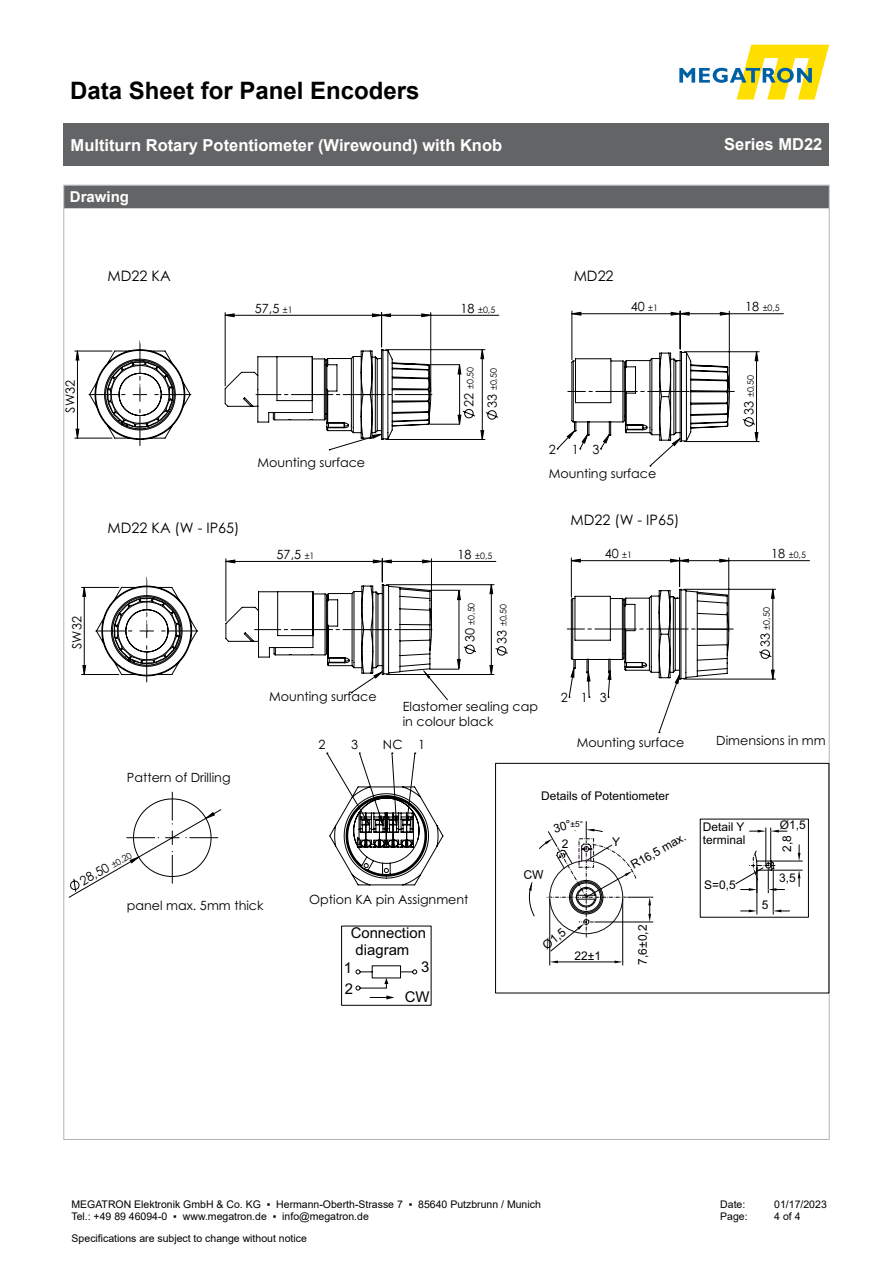
<style>
.page{position:relative;width:893px;height:1263px;background:#fff}
.page>*{position:absolute;margin:0;border:0;box-sizing:border-box;transform-origin:0 0}
.t1{font:700 24px "Arial";color:#000}
.t2{font:700 16.5px "Arial";color:#fff}
.t3{font:700 15px "Arial";color:#fff}
.t4{font:14.85px/17.1px "Arial";color:#000}
.t5{font:14.4px "Century Gothic";color:#000}
.t6{font:12.75px/15.3px "Century Gothic";color:#000}
.t7{font:12px/13.6px "Arial";color:#000}
.t8{font:10.5px/12.6px "Arial";color:#000}
.t9{font:8.85px "Century Gothic";color:#000}
.t10{font:8.4px "Arial";color:#000}
.s1{font-size:8.85px}
.s2{font-size:12.75px}
</style>
<div class="page">
<svg style="left:679px;top:45px;width:150px;height:55px"></svg>
<div style="left:64px;top:123px;width:765px;height:43px;background:#636466"></div>
<div style="left:66px;top:187px;width:761px;height:21px;background:#636466"></div>
<svg style="left:74px;top:310px;width:710px;height:157px"></svg>
<svg style="left:572px;top:312px;width:9px;height:3px"></svg>
<svg style="left:422px;top:314px;width:9px;height:3px"></svg>
<svg style="left:225px;top:314px;width:9px;height:3px"></svg>
<svg style="left:373px;top:314px;width:18px;height:3px"></svg>
<svg style="left:76px;top:351px;width:3px;height:87px"></svg>
<svg style="left:755px;top:433px;width:3px;height:8px"></svg>
<svg style="left:755px;top:352px;width:3px;height:9px"></svg>
<svg style="left:720px;top:312px;width:9px;height:3px"></svg>
<svg style="left:671px;top:312px;width:18px;height:3px"></svg>
<svg style="left:89px;top:341px;width:102px;height:105px"></svg>
<svg style="left:567px;top:351px;width:167px;height:95px"></svg>
<svg style="left:68px;top:557px;width:742px;height:341px"></svg>
<svg style="left:127px;top:792px;width:91px;height:91px"></svg>
<svg style="left:226px;top:560px;width:205px;height:3px"></svg>
<svg style="left:759px;top:589px;width:15px;height:90px"></svg>
<svg style="left:571px;top:559px;width:158px;height:3px"></svg>
<hr style="left:82px;top:674px;width:37px;height:1px;background:#000">
<hr style="left:82px;top:587px;width:37px;height:1px;background:#000">
<svg style="left:82px;top:587px;width:4px;height:87px"></svg>
<svg style="left:96px;top:577px;width:102px;height:105px"></svg>
<svg style="left:326px;top:752px;width:118px;height:134px"></svg>
<svg style="left:355px;top:965px;width:62px;height:34px"></svg>
<svg style="left:495px;top:763px;width:334px;height:230px"></svg>
<svg style="left:224px;top:349px;width:275px;height:91px"></svg>
<svg style="left:225px;top:584px;width:508px;height:116px"></svg>
<svg style="left:524px;top:820px;width:129px;height:132px"></svg>
<h1 class="t1" style="left:70px;top:73px;width:351px">Data Sheet for Panel Encoders</h1>
<p class="t2" style="left:71px;top:133px;width:433px">Multiturn Rotary Potentiometer (Wirewound) with Knob</p>
<p class="t2" style="left:724px;top:133px;width:100px">Series MD22</p>
<p class="t3" style="left:70px;top:186px;width:61px">Drawing</p>
<p class="t5" style="left:108px;top:266px;width:65px">MD22 KA</p>
<p class="t5" style="left:574px;top:266px;width:41px">MD22</p>
<p class="t6" style="left:255px;top:300px;width:39px">57,5 <span class="s1">±1</span></p>
<p class="t9" style="left:461px;top:303px;width:36px"><span class="s2">18</span> ±0,5</p>
<p class="t9" style="left:648px;top:302px;width:11px">±1</p>
<p class="t9" style="left:745px;top:302px;width:36px"><span class="s2">18</span> ±0,5</p>
<p class="t6" style="left:631px;top:298px;width:16px">40</p>
<p class="t9" style="left:464px;top:389px;width:24px;rotate:-90deg">±0,50</p>
<p class="t6" style="left:461px;top:407px;width:16px;rotate:-90deg">22</p>
<p class="t9" style="left:487px;top:390px;width:24px;rotate:-90deg">±0,50</p>
<p class="t6" style="left:484px;top:408px;width:16px;rotate:-90deg">33</p>
<p class="t6" style="left:62px;top:413px;width:34px;rotate:-90deg">SW32</p>
<p class="t9" style="left:744px;top:415px;width:41px;rotate:-90deg"><span class="s2">33</span> ±0,50</p>
<p class="t5" style="left:108px;top:517px;width:133px">MD22 KA (W - IP65)</p>
<p class="t6" style="left:69px;top:649px;width:34px;rotate:-90deg">SW32</p>
<p class="t6" style="left:127px;top:769px;width:105px">Pattern of Drilling</p>
<p class="t6" style="left:77px;top:875px;width:59px;rotate:-30deg">28,50 <span class="s1">±0,20</span></p>
<p class="t6" style="left:258px;top:455px;width:109px">Mounting surface</p>
<p class="t6" style="left:277px;top:546px;width:39px">57,5 <span class="s1">±1</span></p>
<p class="t9" style="left:458px;top:549px;width:36px"><span class="s2">18</span> ±0,5</p>
<p class="t9" style="left:465px;top:625px;width:24px;rotate:-90deg">±0,50</p>
<p class="t6" style="left:462px;top:642px;width:16px;rotate:-90deg">30</p>
<p class="t9" style="left:497px;top:621px;width:19px;rotate:-90deg">0,50</p>
<p class="t6" style="left:494px;top:644px;width:24px;rotate:-90deg">33 <span class="s1">±</span></p>
<p class="t6" style="left:549px;top:441px;width:52px">213</p>
<p class="t6" style="left:549px;top:466px;width:109px">Mounting surface</p>
<p class="t5" style="left:570px;top:509px;width:110px">MD22 (W - IP65)</p>
<p class="t6" style="left:605px;top:545px;width:29px">40 <span class="s1">±1</span></p>
<p class="t6" style="left:269px;top:688px;width:109px">Mounting surface</p>
<p class="t6" style="left:403px;top:698px;width:137px">Elastomer sealing cap in colour black</p>
<p class="t6" style="left:319px;top:736px;width:9px">2</p>
<p class="t6" style="left:351px;top:736px;width:9px">3</p>
<p class="t6" style="left:383px;top:736px;width:44px">NC 1</p>
<p class="t6" style="left:561px;top:689px;width:48px">213</p>
<p class="t6" style="left:577px;top:734px;width:109px">Mounting surface</p>
<p class="t7" style="left:541px;top:789px;width:129px">Details of Potentiometer</p>
<p class="t9" style="left:771px;top:548px;width:36px"><span class="s2">18</span> ±0,5</p>
<p class="t9" style="left:761px;top:647px;width:41px;rotate:-90deg"><span class="s2">33</span> 0,50</p>
<p class="t9" style="left:761px;top:630px;width:6px;rotate:-90deg">±</p>
<p class="t6" style="left:716px;top:732px;width:111px">Dimensions in mm</p>
<p class="t10" style="left:570px;top:818px;width:14px">±5°</p>
<p class="t7" style="left:780px;top:818px;width:27px">Ø1,5</p>
<p class="t7" style="left:703px;top:820px;width:44px">Detail Y terminal</p>
<p class="t7" style="left:704px;top:878px;width:33px">S=0,5</p>
<p class="t7" style="left:628px;top:860px;width:63px;rotate:-30deg">R16,5 max.</p>
<p class="t7" style="left:780px;top:852px;width:18px;rotate:-90deg">2,8</p>
<p class="t7" style="left:612px;top:835px;width:9px">Y</p>
<p class="t7" style="left:562px;top:837px;width:8px">2</p>
<p class="t7" style="left:779px;top:871px;width:18px">3,5</p>
<p class="t6" style="left:127px;top:897px;width:138px">panel max. 5mm thick</p>
<p class="t6" style="left:309px;top:891px;width:161px">Option KA pin Assignment</p>
<p class="t4" style="left:356px;top:924px;width:72px;text-indent:-5px">Connection diagram</p>
<p class="t4" style="left:344px;top:959px;width:10px">1</p>
<p class="t4" style="left:345px;top:980px;width:10px">2</p>
<p class="t4" style="left:421px;top:958px;width:10px">3</p>
<p class="t4" style="left:405px;top:989px;width:26px">CW</p>
<p class="t7" style="left:540px;top:942px;width:27px;rotate:-39deg">Ø1,5</p>
<p class="t7" style="left:574px;top:949px;width:28px">22±1</p>
<p class="t7" style="left:636px;top:965px;width:41px;rotate:-90deg">7,6±0,2</p>
<p class="t7" style="left:762px;top:898px;width:8px">5</p>
<p class="t8" style="left:71px;top:1198px;width:471px">MEGATRON Elektronik GmbH &amp; Co. KG ▪ Hermann-Oberth-Strasse 7 ▪ 85640 Putzbrunn / Munich<br>Tel.: +49 89 46094-0 ▪ www.megatron.de ▪ info@megatron.de</p>
<p class="t8" style="left:720px;top:1198px;width:27px">Date:</p>
<p class="t8" style="left:774px;top:1198px;width:54px">01/17/2023</p>
<p class="t8" style="left:720px;top:1210px;width:29px">Page:</p>
<p class="t8" style="left:774px;top:1210px;width:28px">4 of 4</p>
<p class="t8" style="left:72px;top:1232px;width:237px">Specifications are subject to change without notice</p>
</div>
